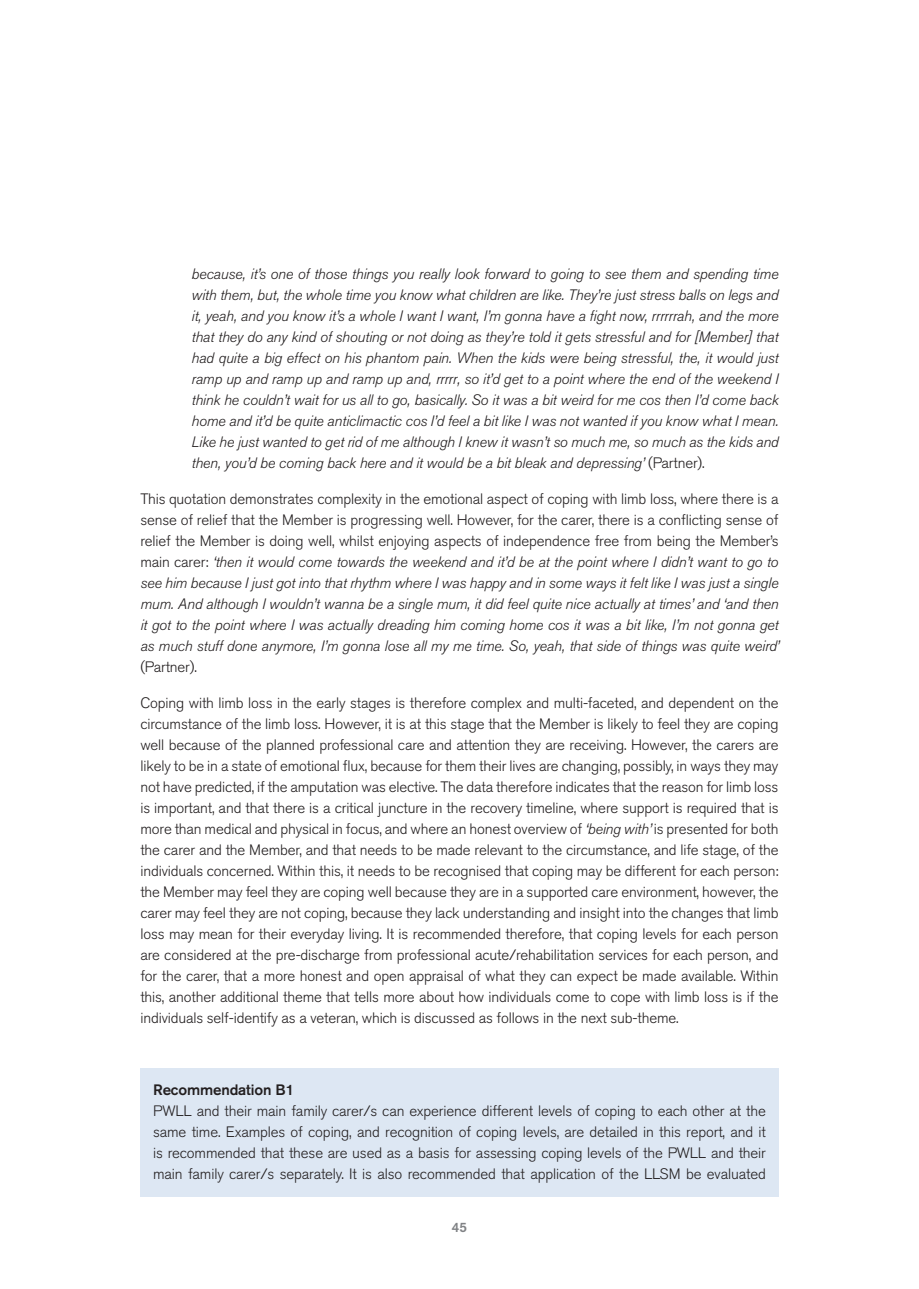
<style>
.page{position:relative;width:919px;height:1289px;background:#fff}
.page>*{position:absolute;margin:0;border:0;box-sizing:border-box;transform-origin:0 0}
.t1{font:300 15px/21px "Akzidenz Grotesk BQ";letter-spacing:-.01em;color:#231f20;text-align:justify}
.t2{font:italic 300 15px/21px "Akzidenz Grotesk BQ";letter-spacing:-.01em;color:#231f20;text-align:justify}
.t3{font:500 15px "Akzidenz Grotesk BQ";letter-spacing:-.01em;color:#231f20}
.t4{font:500 13.5px "Akzidenz Grotesk BQ";color:#808285}
.s1{font-style:normal}
.s2{font-style:italic}
</style>
<div class="page">
<div style="left:140px;top:1067px;width:638px;height:129px;background:#dde7f3"></div>
<p class="t2" style="left:191px;top:264px;width:588px">because, it’s one of those things you really look forward to going to see them and spending time with them, but, the whole time you know what children are like. They’re just stress balls on legs and it, yeah, and you know it’s a whole I want I want, I’m gonna have a fight now, rrrrrrah, and the more that they do any kind of shouting or not doing as they’re told it gets stressful and for [Member] that had quite a big effect on his phantom pain. When the kids were being stressful, the, it would just ramp up and ramp up and ramp up and, rrrrr, so it’d get to a point where the end of the weekend I think he couldn’t wait for us all to go, basically. So it was a bit weird for me cos then I’d come back home and it’d be quite anticlimactic cos I’d feel a bit like I was not wanted if you know what I mean.<br>Like he just wanted to get rid of me although I knew it wasn’t so much me, so much as the kids and then, you’d be coming back here and it would be a bit bleak and depressing’ <span class="s1">(Partner).</span></p>
<p class="t2" style="left:140px;top:489px;width:640px"><span class="s1">This quotation demonstrates complexity in the emotional aspect of coping with limb loss, where there is a sense of relief that the Member is progressing well. However, for the carer, there is a conflicting sense of relief the Member is doing well, whilst enjoying aspects of independence free from being the Member’s main carer:</span> ‘then it would come towards the weekend and it’d be at the point where I didn’t want to go to see him because I just got into that rhythm where I was happy and in some ways it felt like I was just a single mum. And although I wouldn’t wanna be a single mum, it did feel quite nice actually at times’ and ‘and then it got to the point where I was actually dreading him coming home cos it was a bit like, I’m not gonna get as much stuff done anymore, I’m gonna lose all my me time. So, yeah, that side of things was quite weird’</p>
<p class="t1" style="left:140px;top:657px;width:58px">(Partner).</p>
<p class="t1" style="left:140px;top:693px;width:639px">Coping with limb loss in the early stages is therefore complex and multi-faceted, and dependent on the circumstance of the limb loss. However, it is at this stage that the Member is likely to feel they are coping well because of the planned professional care and attention they are receiving. However, the carers are likely to be in a state of emotional flux, because for them their lives are changing, possibly, in ways they may not have predicted, if the amputation was elective. The data therefore indicates that the reason for limb loss is important, and that there is a critical juncture in the recovery timeline, where support is required that is more than medical and physical in focus, and where an honest overview of <span class="s2">‘being with’</span> is presented for both the carer and the Member, and that needs to be made relevant to the circumstance, and life stage, of the individuals concerned. Within this, it needs to be recognised that coping may be different for each person: the Member may feel they are coping well because they are in a supported care environment, however, the carer may feel they are not coping, because they lack understanding and insight into the changes that limb loss may mean for their everyday living. It is recommended therefore, that coping levels for each person are considered at the pre-discharge from professional acute/rehabilitation services for each person, and for the carer, that a more honest and open appraisal of what they can expect be made available. Within this, another additional theme that tells more about how individuals come to cope with limb loss is if the individuals self-identify as a veteran, which is discussed as follows in the next sub-theme.</p>
<p class="t3" style="left:153px;top:1080px;width:142px">Recommendation B1</p>
<p class="t1" style="left:153px;top:1100px;width:614px">PWLL and their main family carer/s can experience different levels of coping to each other at the same time. Examples of coping, and recognition of coping levels, are detailed in this report, and it is recommended that these are used as a basis for assessing coping levels of the PWLL and their main family carer/s separately. It is also recommended that application of the LLSM be evaluated</p>
<p class="t4" style="left:452px;top:1219px;width:17px">45</p>
</div>
